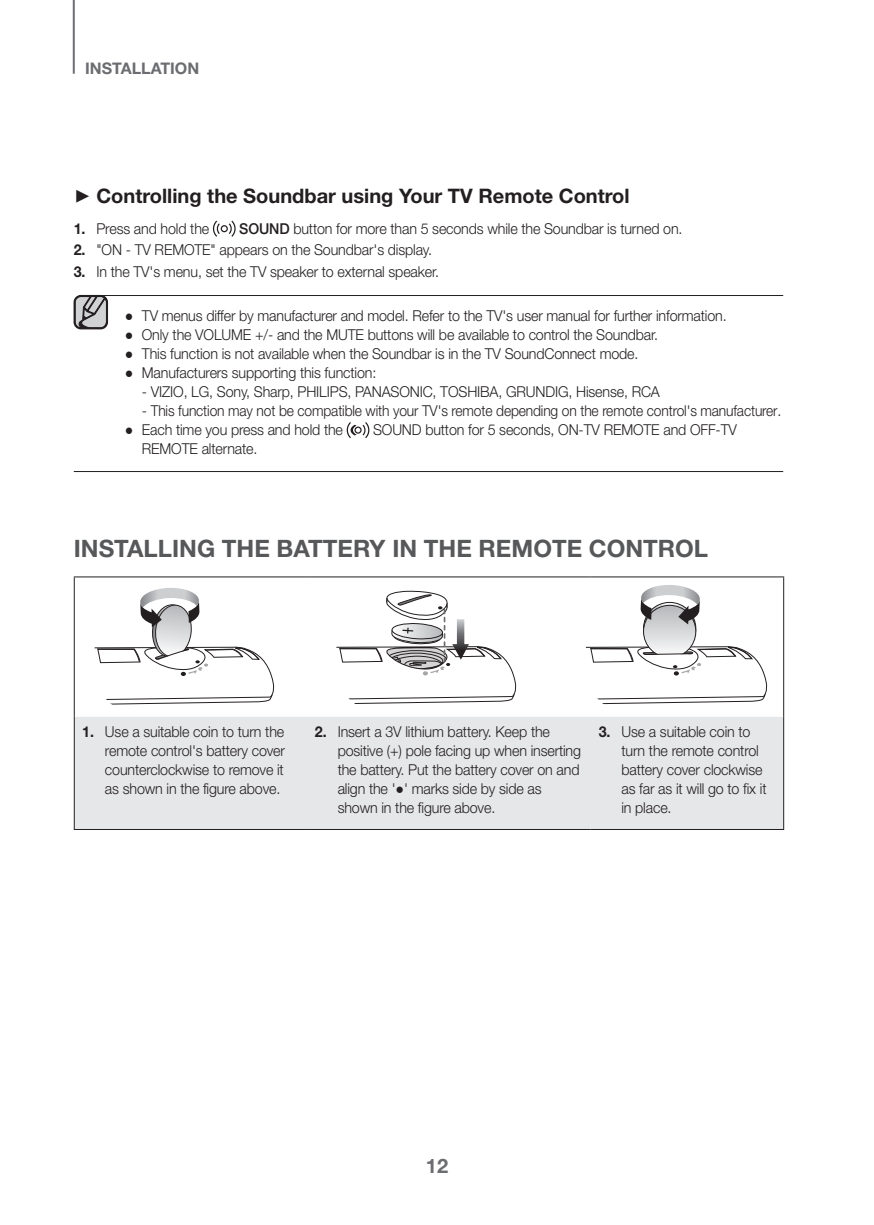
<style>
.page{position:relative;width:874px;height:1225px;background:#fff}
.page>*{position:absolute;margin:0;border:0;box-sizing:border-box;transform-origin:0 0}
.Title2{font:700 24px "Helvetica Neue cp";color:#57585a}
.Title4{font:700 20px "Helvetica Neue cp";color:#231f20}
.t1{font:700 20px "Helvetica Neue cp";color:#6c6d70}
.Tap_Title{font:700 16px "Helvetica Neue cp";color:#6c6d70}
.Body_Nomber{font:300 15px/19px "Helvetica Neue cp";letter-spacing:-.01em;color:#231f20;scale:.95 1}
.Note_Bullets{font:300 15px "Helvetica Neue cp";letter-spacing:-.01em;color:#231f20;scale:.95 1}
.Note_Bullets_last{font:300 15px "Helvetica Neue cp";letter-spacing:-.01em;color:#231f20;scale:.95 1}
.s1{font-family:"CP Icon 1";font-weight:400}
.s2{font-weight:700}
.s3{font-weight:500}
.s4{font-family:"Arial";font-weight:400}
</style>
<div class="page">
<hr style="left:73px;top:0;width:2px;height:74px;background:#6c6d70">
<hr style="left:79px;top:295px;width:703px;height:1px;background:#231f20">
<hr style="left:74px;top:471px;width:708px;height:1px;background:#231f20">
<svg style="left:213px;top:221px;width:22px;height:16px"></svg>
<svg style="left:73px;top:295px;width:35px;height:35px"></svg>
<svg style="left:346px;top:422px;width:23px;height:16px"></svg>
<div style="left:75px;top:717px;width:707px;height:112px;background:#e6e7e9"></div>
<hr style="left:782px;top:577px;width:1px;height:140px;background:#231f20">
<hr style="left:74px;top:576px;width:233px;height:1px;background:#231f20">
<hr style="left:74px;top:577px;width:1px;height:140px;background:#231f20">
<hr style="left:307px;top:576px;width:283px;height:1px;background:#231f20">
<hr style="left:590px;top:576px;width:193px;height:1px;background:#231f20">
<hr style="left:74px;top:717px;width:1px;height:112px;background:#231f20">
<hr style="left:782px;top:717px;width:1px;height:112px;background:#231f20">
<hr style="left:74px;top:829px;width:233px;height:1px;background:#231f20">
<hr style="left:307px;top:829px;width:283px;height:1px;background:#231f20">
<hr style="left:590px;top:829px;width:193px;height:1px;background:#231f20">
<svg style="left:94px;top:588px;width:181px;height:117px"></svg>
<svg style="left:643px;top:605px;width:52px;height:52px"></svg>
<svg style="left:585px;top:644px;width:182px;height:61px"></svg>
<svg style="left:640px;top:585px;width:59px;height:39px"></svg>
<svg style="left:336px;top:590px;width:180px;height:114px"></svg>
<p class="Tap_Title" style="left:85px;top:59px;width:116px">INSTALLATION</p>
<p class="Title4" style="left:74px;top:185px;width:557px"><span class="s1">+</span> Controlling the Soundbar using Your TV Remote Control</p>
<p class="Body_Nomber" style="left:74px;top:219px;width:144px"><span class="s2">1.</span> Press and hold the</p>
<p class="Body_Nomber" style="left:239px;top:219px;width:468px"><span class="s3">SOUND</span> button for more than 5 seconds while the Soundbar is turned on.</p>
<p class="Body_Nomber" style="left:74px;top:241px;width:378px"><span class="s2">2.</span> "ON - TV REMOTE" appears on the Soundbar's display.</p>
<p class="Body_Nomber" style="left:74px;top:263px;width:386px"><span class="s2">3.</span> In the TV's menu, set the TV speaker to external speaker.</p>
<p class="Note_Bullets" style="left:125px;top:307px;width:634px"><span class="s4">●</span> TV menus differ by manufacturer and model. Refer to the TV's user manual for further information.</p>
<p class="Note_Bullets" style="left:125px;top:326px;width:562px"><span class="s4">●</span> Only the VOLUME +/- and the MUTE buttons will be available to control the Soundbar.</p>
<p class="Note_Bullets" style="left:125px;top:345px;width:542px"><span class="s4">●</span> This function is not available when the Soundbar is in the TV SoundConnect mode.</p>
<p class="Note_Bullets" style="left:125px;top:364px;width:266px"><span class="s4">●</span> Manufacturers supporting this function:</p>
<p class="Note_Bullets" style="left:142px;top:383px;width:546px">- VIZIO, LG, Sony, Sharp, PHILIPS, PANASONIC, TOSHIBA, GRUNDIG, Hisense, RCA</p>
<p class="Note_Bullets" style="left:142px;top:402px;width:674px">- This function may not be compatible with your TV's remote depending on the remote control's manufacturer.</p>
<p class="Note_Bullets_last" style="left:125px;top:421px;width:231px"><span class="s4">●</span> Each time you press and hold the</p>
<p class="Note_Bullets_last" style="left:373px;top:421px;width:384px">SOUND button for 5 seconds, ON-TV REMOTE and OFF-TV</p>
<p class="Note_Bullets_last" style="left:142px;top:440px;width:123px">REMOTE alternate.</p>
<p class="Title2" style="left:74px;top:535px;width:635px">INSTALLING THE BATTERY IN THE REMOTE CONTROL</p>
<p class="Body_Nomber" style="left:105px;top:722px;width:191px;text-align:justify;text-indent:-23px"><span class="s2">1.</span> Use a suitable coin to turn the remote control's battery cover counterclockwise to remove it as shown in the figure above.</p>
<p class="Body_Nomber" style="left:337px;top:722px;width:257px;text-indent:-23px"><span class="s2">2.</span> Insert a 3V lithium battery. Keep the positive (+) pole facing up when inserting the battery. Put the battery cover on and align the '●' marks side by side as shown in the figure above.</p>
<p class="Body_Nomber" style="left:621px;top:722px;width:154px;text-indent:-23px"><span class="s2">3.</span> Use a suitable coin to turn the remote control battery cover clockwise as far as it will go to fix it in place.</p>
<h2 class="t1" style="left:425px;top:1154px;width:24px">12</h2>
</div>
